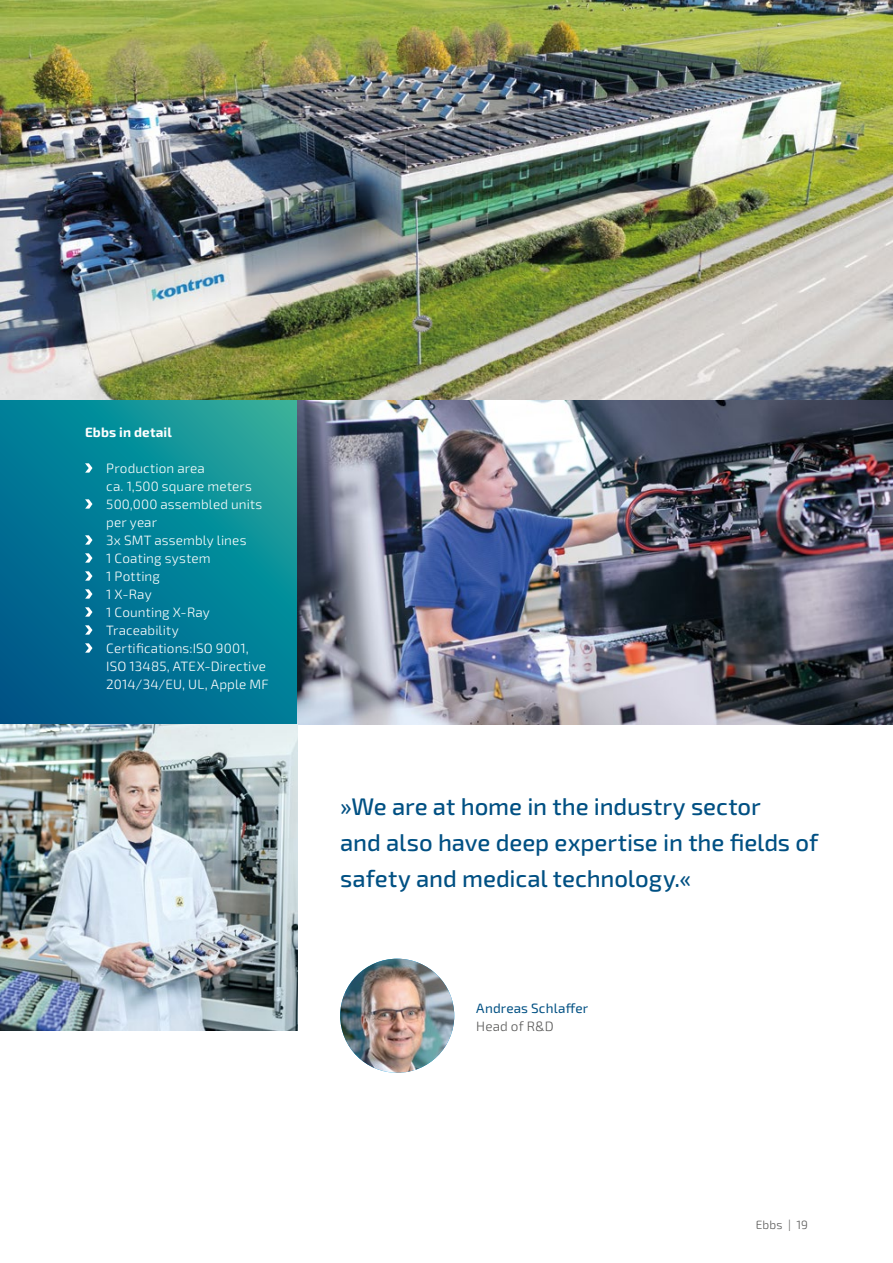
<style>
.page{position:relative;width:893px;height:1263px;background:#fff}
.page>*{position:absolute;margin:0;border:0;box-sizing:border-box;transform-origin:0 0}
.t1{font:500 24px/36px "Sn T";letter-spacing:-.005em;color:#005083}
.t2{font:300 13.5px/18px "Sn T";letter-spacing:.01em;color:#fff}
.t3{font:13.5px "Sn T";letter-spacing:.01em;color:#005083}
.t4{font:700 13.5px "Sn T";letter-spacing:.01em;color:#fff}
.t5{font:300 13.5px "Sn T";letter-spacing:.01em;color:#575756}
.t6{font:300 12px "Sn T";letter-spacing:.015em;color:#575756}
</style>
<div class="page">
<img style="left:0;top:0;width:893px;height:401px">
<svg style="left:0;top:401px;width:298px;height:324px;background:#067e96"></svg>
<img style="left:298px;top:401px;width:595px;height:324px">
<svg style="left:85px;top:463px;width:7px;height:10px"></svg>
<svg style="left:85px;top:499px;width:7px;height:10px"></svg>
<svg style="left:85px;top:535px;width:7px;height:10px"></svg>
<svg style="left:85px;top:553px;width:7px;height:10px"></svg>
<svg style="left:85px;top:571px;width:7px;height:10px"></svg>
<svg style="left:85px;top:589px;width:7px;height:10px"></svg>
<svg style="left:85px;top:607px;width:7px;height:10px"></svg>
<svg style="left:85px;top:625px;width:7px;height:10px"></svg>
<svg style="left:85px;top:643px;width:7px;height:10px"></svg>
<img style="left:340px;top:959px;width:114px;height:114px;border-radius:57px">
<img style="left:0;top:725px;width:298px;height:306px">
<p class="t4" style="left:85px;top:424px;width:88px">Ebbs in detail</p>
<p class="t2" style="left:106px;top:459px;width:164px">Production area<br>ca. 1,500 square meters<br>500,000 assembled units per year<br>3x SMT assembly lines<br>1 Coating system<br>1 Potting<br>1 X-Ray<br>1 Counting X-Ray<br>Traceability<br>Certifications:ISO 9001,<br>ISO 13485, ATEX-Directive<br>2014/34/EU, UL, Apple MF</p>
<h1 class="t1" style="left:340px;top:789px;width:480px">»We are at home in the industry sector<br>and also have deep expertise in the fields of safety and medical technology.«</h1>
<p class="t3" style="left:476px;top:1000px;width:114px">Andreas Schlaffer</p>
<p class="t5" style="left:476px;top:1018px;width:79px">Head of R&amp;D</p>
<p class="t6" style="left:756px;top:1217px;width:54px">Ebbs | 19</p>
</div>
